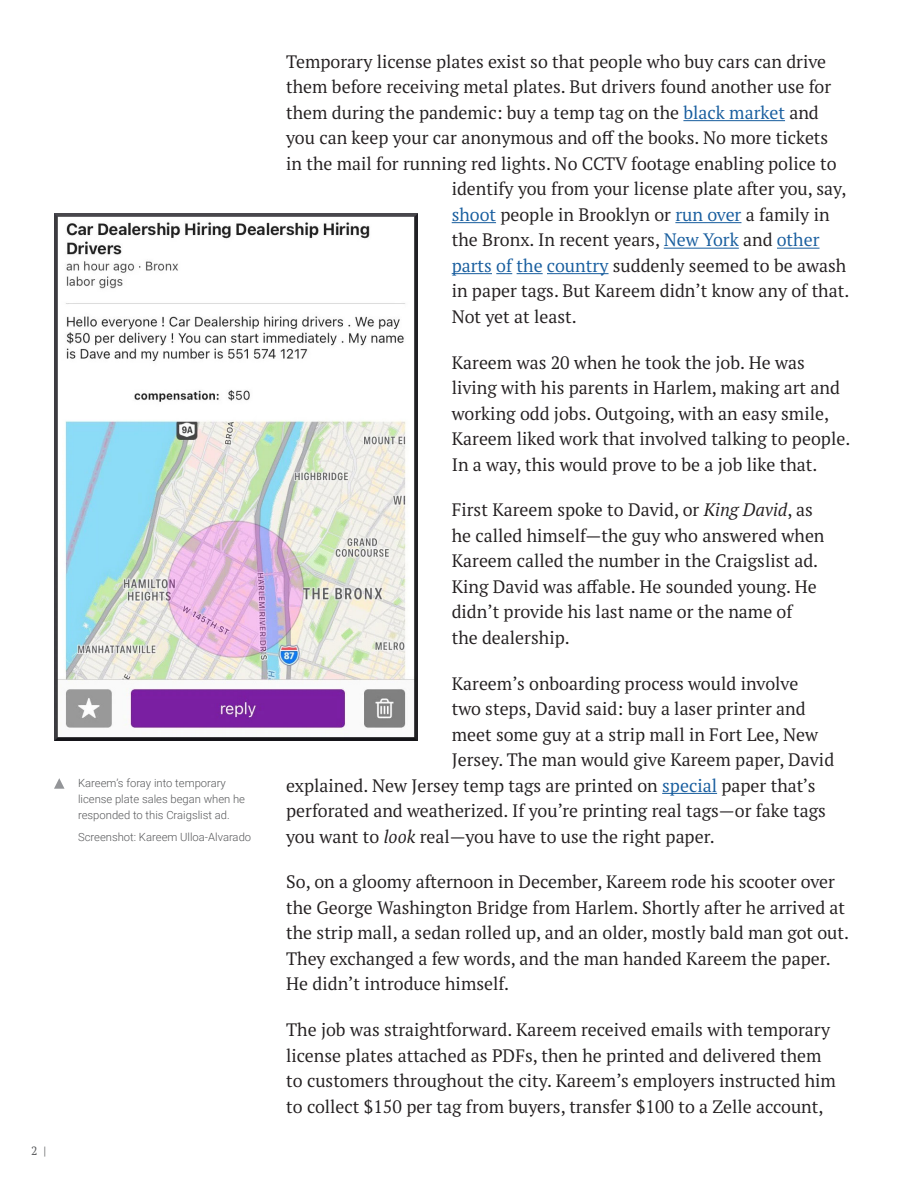
<style>
.page{position:relative;width:918px;height:1188px;background:#fff}
.page>*{position:absolute;margin:0;border:0;box-sizing:border-box;transform-origin:0 0}
.Body_Copy{font:18px/25.5px "PT Serif Pro";color:#231f20}
.t1{font:12px "PT Serif Pro";color:#57585a}
.t2{font:300 11.25px/15.8px "Roboto";color:#57585a}
.s1{color:#175d9e}
.s2{font-style:italic}
</style>
<div class="page">
<hr style="left:683px;top:120px;width:102px;height:1px;background:#175d9e">
<hr style="left:452px;top:222px;width:44px;height:1px;background:#175d9e">
<hr style="left:675px;top:222px;width:66px;height:1px;background:#175d9e">
<hr style="left:664px;top:248px;width:75px;height:1px;background:#175d9e">
<hr style="left:777px;top:248px;width:43px;height:1px;background:#175d9e">
<hr style="left:452px;top:273px;width:40px;height:1px;background:#175d9e">
<svg style="left:496px;top:273px;width:47px;height:1px"></svg>
<hr style="left:547px;top:273px;width:62px;height:1px;background:#175d9e">
<hr style="left:662px;top:793px;width:55px;height:1px;background:#175d9e">
<img style="left:54px;top:214px;width:364px;height:527px">
<svg style="left:54px;top:778px;width:11px;height:11px"></svg>
<p class="t2" style="left:78px;top:775px;width:169px">Kareem’s foray into temporary license plate sales began when he responded to this Craigslist ad.</p>
<p class="t2" style="left:78px;top:829px;width:175px">Screenshot: Kareem Ulloa-Alvarado</p>
<p class="t1" style="left:31px;top:1143px;width:16px">2 |</p>
<p class="Body_Copy" style="left:286px;top:48px;width:542px">Temporary license plates exist so that people who buy cars can drive</p>
<p class="Body_Copy" style="left:286px;top:74px;width:547px">them before receiving metal plates. But drivers found another use for</p>
<p class="Body_Copy" style="left:286px;top:99px;width:534px">them during the pandemic: buy a temp tag on the <span class="s1">black market</span> and</p>
<p class="Body_Copy" style="left:286px;top:125px;width:544px">you can keep your car anonymous and off the books. No more tickets</p>
<p class="Body_Copy" style="left:286px;top:150px;width:552px">in the mail for running red lights. No CCTV footage enabling police to</p>
<p class="Body_Copy" style="left:452px;top:176px;width:396px">identify you from your license plate after you, say,</p>
<p class="Body_Copy" style="left:452px;top:201px;width:379px"><span class="s1">shoot</span> people in Brooklyn or <span class="s1">run over</span> a family in</p>
<p class="Body_Copy" style="left:452px;top:227px;width:369px">the Bronx. In recent years, <span class="s1">New York</span> and <span class="s1">other</span></p>
<p class="Body_Copy" style="left:452px;top:252px;width:396px"><span class="s1">parts of the country</span> suddenly seemed to be awash</p>
<p class="Body_Copy" style="left:452px;top:278px;width:399px">in paper tags. But Kareem didn’t know any of that.</p>
<p class="Body_Copy" style="left:452px;top:303px;width:126px">Not yet at least.</p>
<p class="Body_Copy" style="left:452px;top:349px;width:400px">Kareem was 20 when he took the job. He was living with his parents in Harlem, making art and working odd jobs. Outgoing, with an easy smile, Kareem liked work that involved talking to people.<br>In a way, this would prove to be a job like that.</p>
<p class="Body_Copy" style="left:452px;top:497px;width:374px">First Kareem spoke to David, or <span class="s2">King David</span>, as he called himself—the guy who answered when Kareem called the number in the Craigslist ad.<br>King David was affable. He sounded young. He didn’t provide his last name or the name of<br>the dealership.</p>
<p class="Body_Copy" style="left:452px;top:670px;width:348px">Kareem’s onboarding process would involve</p>
<p class="Body_Copy" style="left:452px;top:696px;width:355px">two steps, David said: buy a laser printer and</p>
<p class="Body_Copy" style="left:452px;top:721px;width:368px">meet some guy at a strip mall in Fort Lee, New</p>
<p class="Body_Copy" style="left:452px;top:747px;width:384px">Jersey. The man would give Kareem paper, David</p>
<p class="Body_Copy" style="left:286px;top:772px;width:531px">explained. New Jersey temp tags are printed on <span class="s1">special</span> paper that’s</p>
<p class="Body_Copy" style="left:286px;top:798px;width:541px">perforated and weatherized. If you’re printing real tags—or fake tags</p>
<p class="Body_Copy" style="left:286px;top:823px;width:430px">you want to <span class="s2">look</span> real—you have to use the right paper.</p>
<p class="Body_Copy" style="left:286px;top:869px;width:564px">So, on a gloomy afternoon in December, Kareem rode his scooter over the George Washington Bridge from Harlem. Shortly after he arrived at the strip mall, a sedan rolled up, and an older, mostly bald man got out.<br>They exchanged a few words, and the man handed Kareem the paper.<br>He didn’t introduce himself.</p>
<p class="Body_Copy" style="left:286px;top:1017px;width:551px">The job was straightforward. Kareem received emails with temporary license plates attached as PDFs, then he printed and delivered them to customers throughout the city. Kareem’s employers instructed him to collect $150 per tag from buyers, transfer $100 to a Zelle account,</p>
</div>
